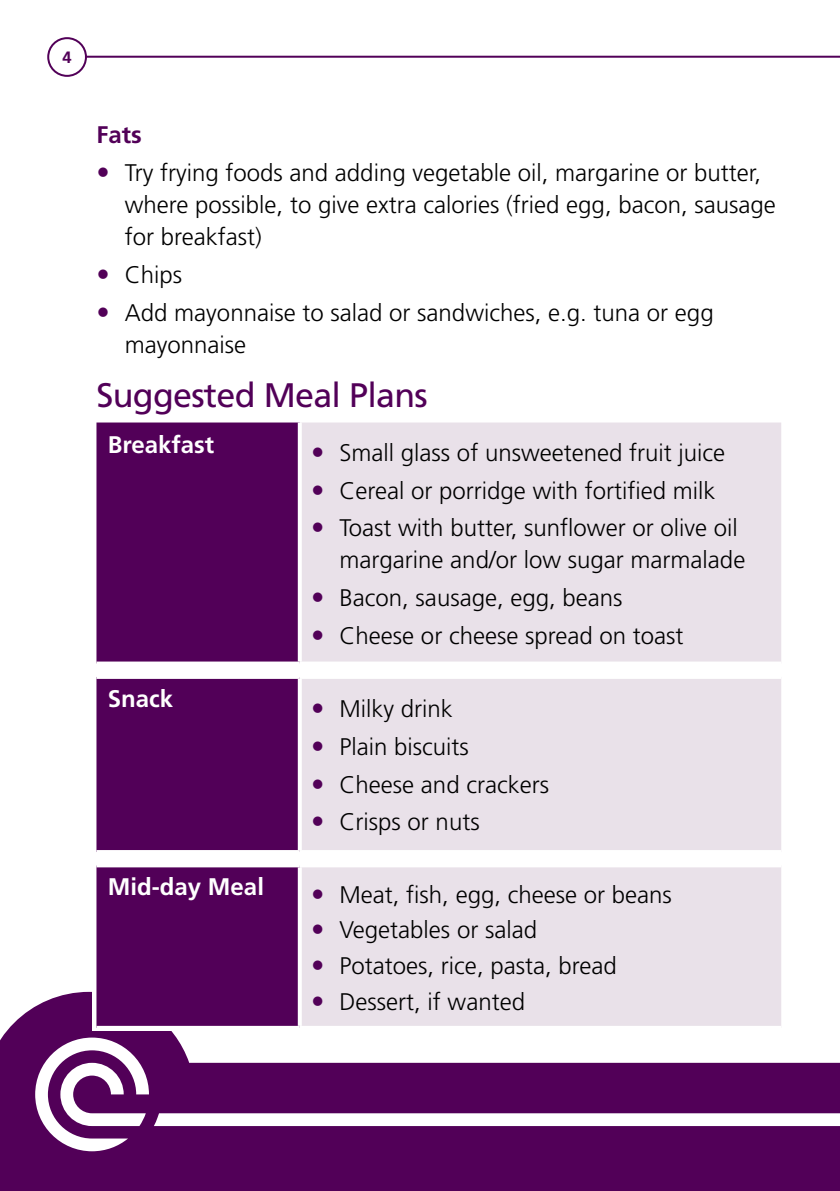
<style>
.page{position:relative;width:840px;height:1191px;background:#fff}
.page>*{position:absolute;margin:0;border:0;box-sizing:border-box;transform-origin:0 0}
.t1{font:34px "Frutiger";letter-spacing:-.02em;color:#520058}
.t2{font:300 24px/37.6px "Frutiger";color:#000}
.t3{font:700 24px "Frutiger";color:#fff}
.t4{font:700 24px "Frutiger";color:#520058}
.t5{font:700 16.4px "Frutiger";color:#520058}
</style>
<div class="page">
<svg style="left:0;top:992px;width:839px;height:199px;fill:#520058"></svg>
<hr style="left:67px;top:56px;width:772px;height:2px;background:#520058">
<div style="left:48px;top:38px;width:38px;height:38px;background:#fff;border-radius:50%"></div>
<div style="left:47px;top:37px;width:40px;height:40px;border:2px solid #520058;border-radius:50%"></div>
<svg style="left:35px;top:1037px;width:804px;height:114px"></svg>
<div style="left:92px;top:905px;width:695px;height:126px;background:#fff"></div>
<div style="left:96px;top:422px;width:201px;height:603px;background:#520058"></div>
<div style="left:302px;top:422px;width:478px;height:603px;background:#e9e1e9"></div>
<svg style="left:96px;top:665px;width:684px;height:198px;background:#c3a8c4"></svg>
<svg style="left:297px;top:422px;width:3px;height:239px"></svg>
<svg style="left:96px;top:661px;width:203px;height:4px"></svg>
<svg style="left:299px;top:661px;width:481px;height:4px"></svg>
<hr style="left:297px;top:665px;width:4px;height:10px;background:#fff">
<svg style="left:96px;top:675px;width:203px;height:4px"></svg>
<hr style="left:299px;top:675px;width:481px;height:4px;background:#fff">
<svg style="left:297px;top:679px;width:4px;height:171px"></svg>
<svg style="left:96px;top:850px;width:203px;height:4px"></svg>
<hr style="left:299px;top:850px;width:481px;height:4px;background:#fff">
<svg style="left:297px;top:854px;width:4px;height:9px"></svg>
<hr style="left:96px;top:863px;width:203px;height:4px;background:#fff">
<hr style="left:299px;top:863px;width:481px;height:4px;background:#fff">
<svg style="left:297px;top:867px;width:3px;height:158px"></svg>
<svg style="left:96px;top:1025px;width:203px;height:3px"></svg>
<svg style="left:299px;top:1025px;width:481px;height:3px"></svg>
<svg style="left:313px;top:447px;width:9px;height:10px"></svg>
<svg style="left:313px;top:485px;width:9px;height:10px"></svg>
<svg style="left:313px;top:523px;width:9px;height:9px"></svg>
<svg style="left:313px;top:592px;width:9px;height:10px"></svg>
<svg style="left:313px;top:630px;width:9px;height:10px"></svg>
<svg style="left:313px;top:704px;width:9px;height:9px"></svg>
<svg style="left:313px;top:741px;width:9px;height:10px"></svg>
<svg style="left:313px;top:779px;width:9px;height:9px"></svg>
<svg style="left:313px;top:817px;width:9px;height:9px"></svg>
<svg style="left:313px;top:889px;width:9px;height:9px"></svg>
<svg style="left:313px;top:924px;width:9px;height:10px"></svg>
<svg style="left:313px;top:960px;width:9px;height:10px"></svg>
<svg style="left:313px;top:996px;width:9px;height:9px"></svg>
<p class="t5" style="left:62px;top:48px;width:11px">4</p>
<p class="t4" style="left:96px;top:121px;width:47px">Fats</p>
<p class="t2" style="left:125px;top:157px;width:652px;line-height:32px">Try frying foods and adding vegetable oil, margarine or butter, where possible, to give extra calories (fried egg, bacon, sausage for breakfast)</p>
<p class="t2" style="left:125px;top:256px;width:590px">Chips<br>Add mayonnaise to salad or sandwiches, e.g. tuna or egg</p>
<p class="t2" style="left:125px;top:325px;width:123px">mayonnaise</p>
<h1 class="t1" style="left:96px;top:375px;width:332px">Suggested Meal Plans</h1>
<p class="t3" style="left:108px;top:430px;width:108px">Breakfast</p>
<p class="t2" style="left:339px;top:434px;width:399px">Small glass of unsweetened fruit juice<br>Cereal or porridge with fortified milk<br>Toast with butter, sunflower or olive oil</p>
<p class="t2" style="left:339px;top:541px;width:407px">margarine and/or low sugar marmalade<br>Bacon, sausage, egg, beans<br>Cheese or cheese spread on toast</p>
<p class="t3" style="left:108px;top:684px;width:67px">Snack</p>
<p class="t2" style="left:339px;top:690px;width:211px">Milky drink<br>Plain biscuits<br>Cheese and crackers<br>Crisps or nuts</p>
<p class="t3" style="left:108px;top:873px;width:158px">Mid-day Meal</p>
<p class="t2" style="left:339px;top:876px;width:334px;line-height:35.6px">Meat, fish, egg, cheese or beans<br>Vegetables or salad<br>Potatoes, rice, pasta, bread<br>Dessert, if wanted</p>
</div>
